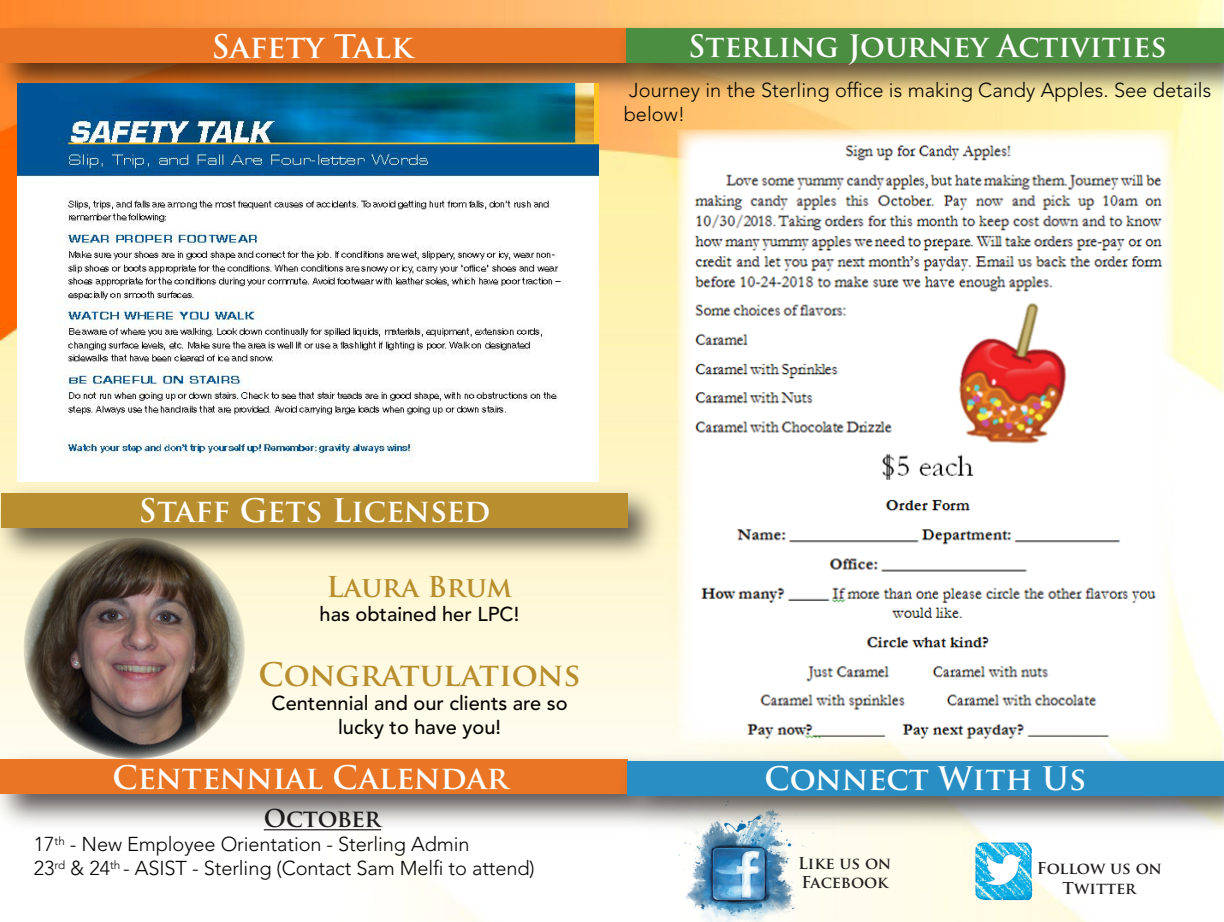
<style>
.page{position:relative;width:1224px;height:922px;background:#fff}
.page>*{position:absolute;margin:0;border:0;box-sizing:border-box;transform-origin:0 0}
.t1{font:700 31.6px "Trajan Pro";color:#fff}
.t2{font:700 31.6px "Trajan Pro";letter-spacing:-.005em;color:#b88e2e}
.t3{font:700 30px "Trajan Pro";color:#fff}
.t4{font:700 28px "Trajan Pro";letter-spacing:-.005em;color:#b88e2e}
.t5{font:700 24px "Trajan Pro";letter-spacing:-.015em;color:#231f20}
.t6{font:300 20px/24px "Avenir LT Pro";letter-spacing:-.005em;color:#040503}
.t7{font:500 20px/24px "Avenir LT Pro";color:#040503;text-align:center}
.t8{font:700 16px/19.2px "Trajan Pro";color:#231f20;text-align:center}
</style>
<div class="page">
<img style="left:0;top:1px;width:1224px;height:921px">
<img style="left:0;top:744px;width:671px;height:94px">
<div style="left:0;top:760px;width:627px;height:34px;background:#e97525"></div>
<img style="left:973px;top:841px;width:60px;height:60px">
<img style="left:666px;top:840px;width:149px;height:82px">
<img style="left:612px;top:745px;width:612px;height:95px">
<div style="left:628px;top:761px;width:596px;height:34px;background:#288ec3"></div>
<img style="left:0;top:12px;width:610px;height:95px">
<div style="left:0;top:28px;width:626px;height:35px;background:#e97525"></div>
<img style="left:0;top:477px;width:671px;height:94px">
<div style="left:1px;top:493px;width:626px;height:34px;background:#b88e2e"></div>
<img style="left:24px;top:538px;width:221px;height:221px;border-radius:111px">
<img style="left:678px;top:129px;width:496px;height:616px">
<img style="left:610px;top:12px;width:614px;height:95px">
<div style="left:626px;top:28px;width:598px;height:35px;background:#4b8d41"></div>
<img style="left:18px;top:84px;width:581px;height:397px">
<h1 class="t1" style="left:211px;top:27px;width:203px">Safety Talk</h1>
<h2 class="t3" style="left:688px;top:27px;width:480px">Sterling Journey Activities</h2>
<p class="t6" style="left:624px;top:79px;width:589px">Journey in the Sterling office is making Candy Apples. See details below!</p>
<h1 class="t1" style="left:139px;top:490px;width:353px">Staff Gets Licensed</h1>
<h3 class="t4" style="left:326px;top:570px;width:188px">Laura Brum</h3>
<p class="t7" style="left:320px;top:603px;width:201px">has obtained her LPC!</p>
<h1 class="t2" style="left:259px;top:655px;width:324px">Congratulations</h1>
<p class="t7" style="left:272px;top:692px;width:298px">Centennial and our clients are so lucky to have you!</p>
<h1 class="t1" style="left:113px;top:758px;width:397px">Centennial Calendar</h1>
<p class="t5" style="left:264px;top:804px;width:119px">October</p>
<p class="t6" style="left:34px;top:832px;width:502px">17<sup>th</sup> - New Employee Orientation - Sterling Admin<br>23<sup>rd</sup> &amp; 24<sup>th</sup> - ASIST - Sterling (Contact Sam Melfi to attend)</p>
<h1 class="t1" style="left:765px;top:759px;width:323px">Connect With Us</h1>
<p class="t8" style="left:798px;top:853px;width:94px;text-align:left">Like us on<br>Facebook</p>
<p class="t8" style="left:1037px;top:859px;width:127px">Follow us on<br>Twitter</p>
</div>
